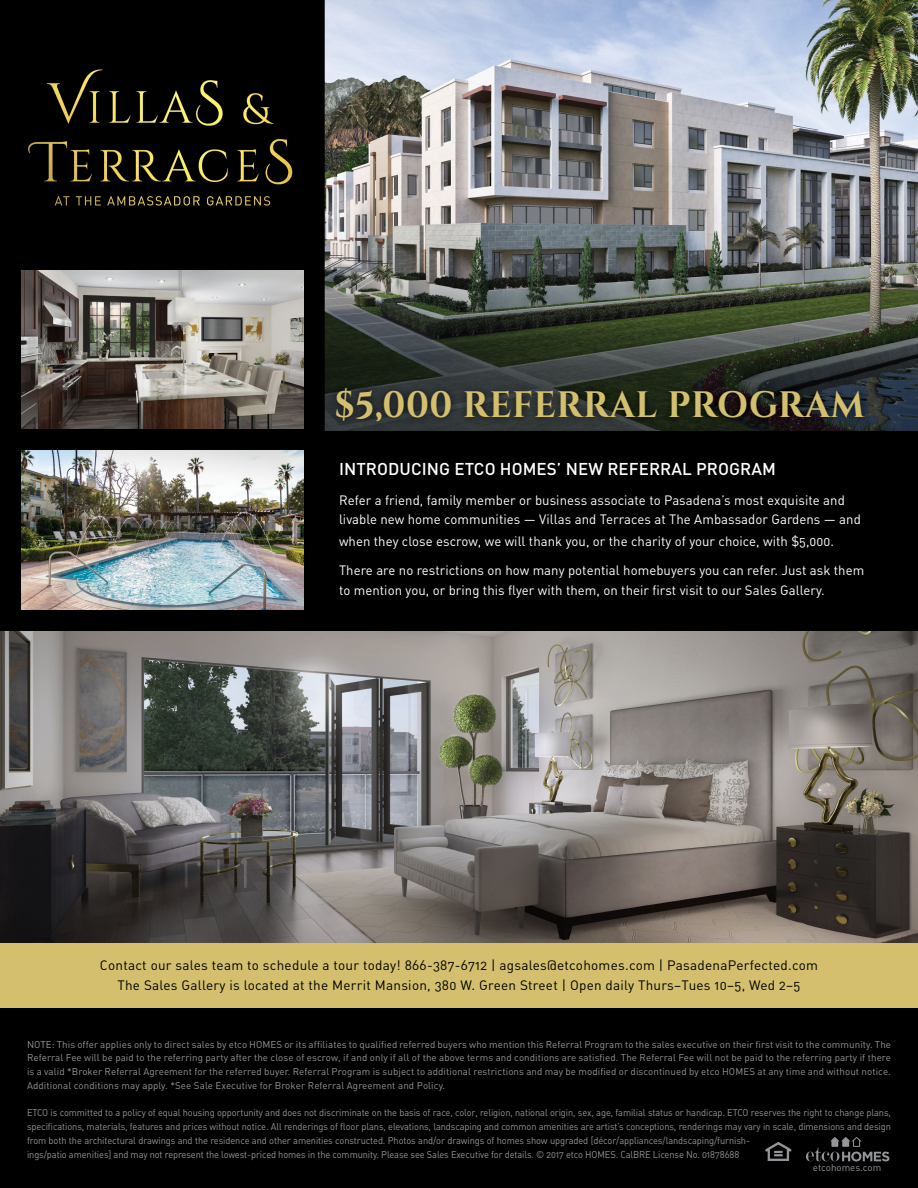
<style>
.page{position:relative;width:918px;height:1188px;background:#000}
.page>*{position:absolute;margin:0;border:0;box-sizing:border-box;transform-origin:0 0}
.t1{font:700 36.75px "Cinzel";letter-spacing:.015em;color:#d3bf6d;scale:.96 1}
.t2{font:500 16.95px "DIN";letter-spacing:.005em;color:#fff}
.t3{font:13.5px/19.5px "DIN Regular Alternate";letter-spacing:.02em;color:#000;text-align:center}
.t4{font:13.35px/19.8px "DIN Regular Alternate";letter-spacing:.005em;color:#fff}
.t5{font:9.75px/13.8px "DIN Regular Alternate";letter-spacing:-.01em;color:#939598;scale:.95 1}
.t6{font:9.75px/13.5px "DIN Regular Alternate";letter-spacing:-.01em;color:#939598;text-align:justify}
</style>
<div class="page">
<img style="left:325px;top:0;width:593px;height:431px">
<img style="left:329px;top:381px;width:542px;height:48px">
<img style="left:21px;top:450px;width:282px;height:160px">
<img style="left:28px;top:69px;width:265px;height:137px">
<img style="left:21px;top:271px;width:282px;height:158px">
<img style="left:0;top:632px;width:918px;height:311px">
<svg style="left:806px;top:1137px;width:83px;height:24px"></svg>
<svg style="left:765px;top:1142px;width:26px;height:19px"></svg>
<div style="left:0;top:943px;width:918px;height:65px;background:#d3bf6d"></div>
<h1 class="t1" style="left:335px;top:382px;width:553px">$5,000 REFERRAL PROGRAM</h1>
<h2 class="t2" style="left:339px;top:457px;width:438px">INTRODUCING ETCO HOMES’ NEW REFERRAL PROGRAM</h2>
<h3 class="t4" style="left:339px;top:489px;width:523px">Refer a friend, family member or business associate to Pasadena’s most exquisite and livable new home communities — Villas and Terraces at The Ambassador Gardens — and</h3>
<h3 class="t4" style="left:339px;top:530px;width:496px">when they close escrow, we will thank you, or the charity of your choice, with $5,000.</h3>
<h3 class="t4" style="left:339px;top:560px;width:527px">There are no restrictions on how many potential homebuyers you can refer. Just ask them to mention you, or bring this flyer with them, on their first visit to our Sales Gallery.</h3>
<h3 class="t3" style="left:100px;top:955px;width:720px">Contact our sales team to schedule a tour today! 866-387-6712 | agsales@etcohomes.com | PasadenaPerfected.com<br>The Sales Gallery is located at the Merrit Mansion, 380 W. Green Street | Open daily Thurs–Tues 10–5, Wed 2–5</h3>
<p class="t6" style="left:27px;top:1037px;width:866px">NOTE: This offer applies only to direct sales by etco HOMES or its affiliates to qualified referred buyers who mention this Referral Program to the sales executive on their first visit to the community. The Referral Fee will be paid to the referring party after the close of escrow, if and only if all of the above terms and conditions are satisfied. The Referral Fee will not be paid to the referring party if there is a valid *Broker Referral Agreement for the referred buyer. Referral Program is subject to additional restrictions and may be modified or discontinued by etco HOMES at any time and without notice.<br>Additional conditions may apply. *See Sale Executive for Broker Referral Agreement and Policy.</p>
<p class="t5" style="left:27px;top:1106px;width:911px">ETCO is committed to a policy of equal housing opportunity and does not discriminate on the basis of race, color, religion, national origin, sex, age, familial status or handicap. ETCO reserves the right to change plans, specifications, materials, features and prices without notice. All renderings of floor plans, elevations, landscaping and common amenities are artist’s conceptions, renderings may vary in scale, dimensions and design from both the architectural drawings and the residence and other amenities constructed. Photos and/or drawings of homes show upgraded [décor/appliances/landscaping/furnish-<br>ings/patio amenities] and may not represent the lowest-priced homes in the community. Please see Sales Executive for details. © 2017 etco HOMES. CalBRE License No. 01878688</p>
<p class="t6" style="left:813px;top:1160px;width:70px">etcohomes.com</p>
</div>
